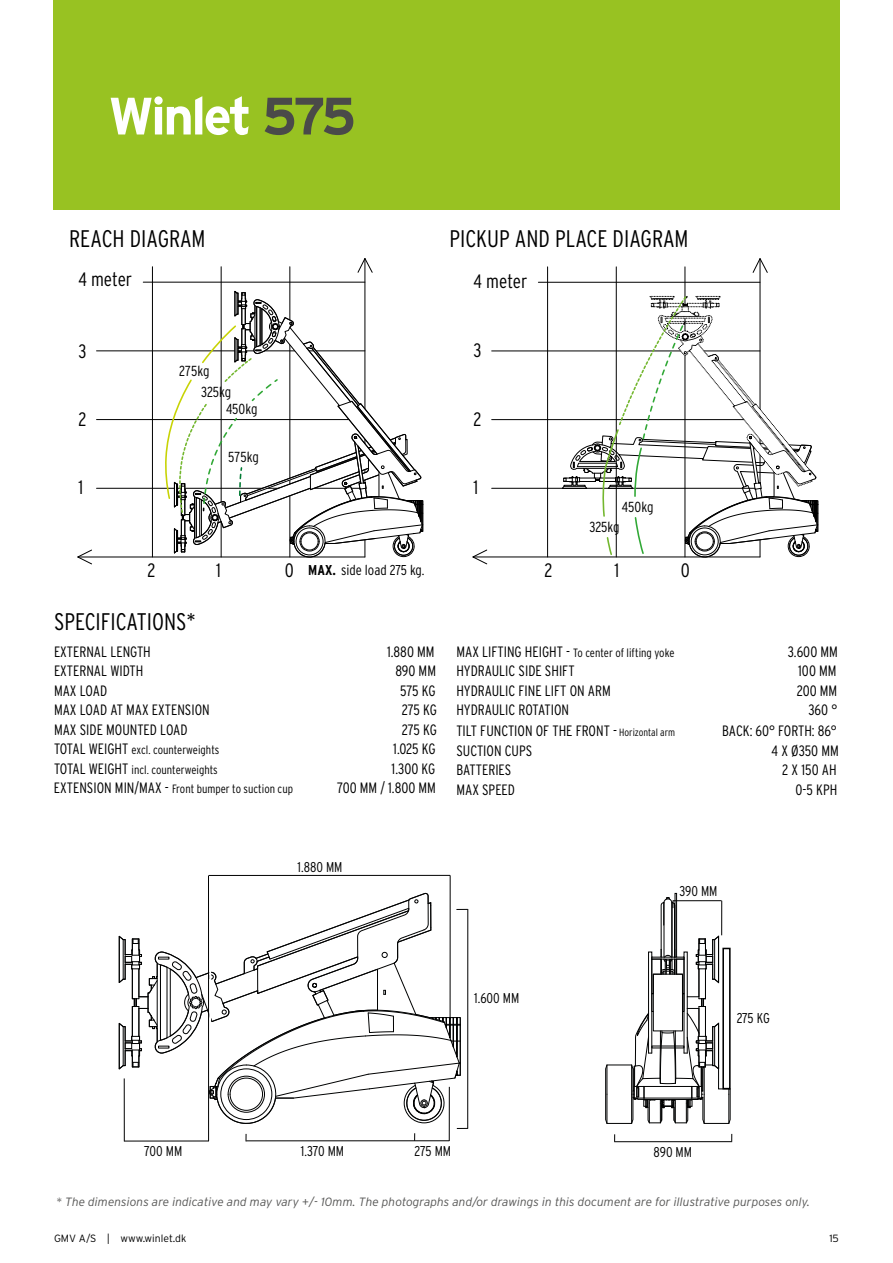
<style>
.page{position:relative;width:893px;height:1263px;background:#fff}
.page>*{position:absolute;margin:0;border:0;box-sizing:border-box;transform-origin:0 0}
.t1{font:700 52.5px "Interstate";letter-spacing:-.06em;color:#fff}
.t2{font:300 condensed 28.65px "Interstate";letter-spacing:-.02em;color:#000}
.t3{font:300 condensed 24px "Interstate";color:#000}
.t4{font:300 condensed 19.35px "Interstate";color:#000}
.t5{font:300 condensed 15px "Interstate";color:#000}
.t6{font:300 condensed 14.55px/21.6px "Interstate";letter-spacing:-.01em;color:#000}
.t7{font:300 condensed 14.25px "Interstate";color:#000}
.t8{font:300 condensed 12px "Interstate";color:#000}
.t9{font:italic 300 12px "Interstate";color:#575756}
.t10{font:300 10.5px "Interstate";color:#000}
.s1{color:#4a4a49}
.s2{font-weight:700}
.s3{font-size:15px}
.s4{font-size:10.5px}
</style>
<div class="page">
<div style="left:53px;top:0;width:787px;height:209px;background:#98c222"></div>
<hr style="left:97px;top:488px;width:268px;height:1px;background:#000">
<hr style="left:97px;top:351px;width:268px;height:1px;background:#000">
<hr style="left:97px;top:419px;width:268px;height:1px;background:#000">
<hr style="left:290px;top:267px;width:1px;height:290px;background:#000">
<svg style="left:357px;top:258px;width:16px;height:15px"></svg>
<hr style="left:365px;top:258px;width:1px;height:299px;background:#000">
<hr style="left:152px;top:267px;width:1px;height:290px;background:#000">
<hr style="left:221px;top:267px;width:1px;height:290px;background:#000">
<hr style="left:78px;top:557px;width:287px;height:1px;background:#000">
<svg style="left:77px;top:549px;width:15px;height:15px"></svg>
<hr style="left:143px;top:282px;width:222px;height:1px;background:#000">
<hr style="left:492px;top:488px;width:268px;height:1px;background:#000">
<hr style="left:492px;top:351px;width:268px;height:1px;background:#000">
<hr style="left:492px;top:419px;width:268px;height:1px;background:#000">
<hr style="left:685px;top:267px;width:1px;height:290px;background:#000">
<svg style="left:753px;top:258px;width:15px;height:15px"></svg>
<hr style="left:760px;top:259px;width:1px;height:298px;background:#000">
<hr style="left:547px;top:267px;width:1px;height:290px;background:#000">
<hr style="left:616px;top:267px;width:1px;height:290px;background:#000">
<hr style="left:473px;top:557px;width:287px;height:1px;background:#000">
<svg style="left:472px;top:549px;width:15px;height:15px"></svg>
<hr style="left:538px;top:282px;width:222px;height:1px;background:#000">
<svg style="left:561px;top:294px;width:257px;height:264px"></svg>
<svg style="left:165px;top:291px;width:258px;height:267px"></svg>
<div style="left:467px;top:892px;width:27px;height:232px;border:2px solid #fff"></div>
<hr style="left:450px;top:875px;width:1px;height:144px;background:#000">
<hr style="left:209px;top:875px;width:241px;height:1px;background:#000">
<hr style="left:208px;top:876px;width:1px;height:265px;background:#000">
<svg style="left:118px;top:892px;width:350px;height:250px"></svg>
<hr style="left:614px;top:1141px;width:118px;height:1px;background:#000">
<svg style="left:605px;top:892px;width:126px;height:232px"></svg>
<hr style="left:721px;top:901px;width:1px;height:34px;background:#000">
<div style="left:723px;top:948px;width:7px;height:140px;background:#fff"></div>
<div style="left:722px;top:948px;width:9px;height:141px;border:2px solid #000"></div>
<h1 class="t1" style="left:108px;top:87px;width:250px">Winlet <span class="s1">575</span></h1>
<h2 class="t2" style="left:471px;top:217px;width:331px">WINLET 575 <span class="s2">MAX.</span> LOAD/REACH kg.</h2>
<h3 class="t3" style="left:69px;top:224px;width:138px">REACH DIAGRAM</h3>
<h3 class="t3" style="left:449px;top:224px;width:241px">PICKUP AND PLACE DIAGRAM</h3>
<p class="t4" style="left:78px;top:267px;width:55px">4 meter</p>
<p class="t4" style="left:474px;top:269px;width:55px">4 meter</p>
<p class="t4" style="left:78px;top:339px;width:10px">3</p>
<p class="t4" style="left:78px;top:407px;width:10px">2</p>
<p class="t4" style="left:78px;top:475px;width:6px">1</p>
<p class="t6" style="left:201px;top:360px;width:32px;text-indent:-22px">275kg<br>325kg</p>
<p class="t6" style="left:226px;top:398px;width:33px">450kg</p>
<p class="t6" style="left:228px;top:446px;width:32px">575kg</p>
<p class="t4" style="left:148px;top:558px;width:10px">2</p>
<p class="t4" style="left:216px;top:558px;width:6px">1</p>
<p class="t4" style="left:285px;top:558px;width:11px">0</p>
<p class="t7" style="left:308px;top:561px;width:118px"><span class="s2">MAX.</span> side load 275 kg.</p>
<h3 class="t3" style="left:54px;top:607px;width:143px">SPECIFICATIONS*</h3>
<p class="t5" style="left:54px;top:642px;width:98px">EXTERNAL LENGTH</p>
<p class="t5" style="left:387px;top:642px;width:49px">1.880 MM</p>
<p class="t5" style="left:54px;top:662px;width:91px">EXTERNAL WIDTH</p>
<p class="t5" style="left:395px;top:662px;width:42px">890 MM</p>
<p class="t5" style="left:54px;top:681px;width:55px">MAX LOAD</p>
<p class="t5" style="left:400px;top:681px;width:37px">575 KG</p>
<p class="t5" style="left:54px;top:701px;width:157px">MAX LOAD AT MAX EXTENSION</p>
<p class="t5" style="left:402px;top:701px;width:36px">275 KG</p>
<p class="t5" style="left:54px;top:720px;width:135px">MAX SIDE MOUNTED LOAD</p>
<p class="t5" style="left:402px;top:720px;width:36px">275 KG</p>
<p class="t8" style="left:54px;top:743px;width:167px"><span class="s3">TOTAL WEIGHT</span> excl. counterweights</p>
<p class="t5" style="left:393px;top:740px;width:44px">1.025 KG</p>
<p class="t8" style="left:54px;top:762px;width:165px"><span class="s3">TOTAL WEIGHT</span> incl. counterweights</p>
<p class="t5" style="left:392px;top:759px;width:45px">1.300 KG</p>
<p class="t8" style="left:54px;top:782px;width:241px"><span class="s3">EXTENSION MIN/MAX -</span> Front bumper to suction cup</p>
<p class="t5" style="left:337px;top:779px;width:100px">700 MM / 1.800 MM</p>
<p class="t4" style="left:474px;top:338px;width:10px">3</p>
<p class="t4" style="left:474px;top:408px;width:10px">2</p>
<p class="t4" style="left:474px;top:475px;width:6px">1</p>
<p class="t6" style="left:622px;top:496px;width:33px">450kg</p>
<p class="t6" style="left:589px;top:516px;width:32px">325kg</p>
<p class="t4" style="left:544px;top:558px;width:10px">2</p>
<p class="t4" style="left:614px;top:558px;width:6px">1</p>
<p class="t4" style="left:681px;top:558px;width:11px">0</p>
<p class="t8" style="left:456px;top:645px;width:220px"><span class="s3">MAX LIFTING HEIGHT -</span> To center of lifting yoke</p>
<p class="t5" style="left:788px;top:642px;width:52px">3.600 MM</p>
<p class="t5" style="left:456px;top:662px;width:120px">HYDRAULIC SIDE SHIFT</p>
<p class="t5" style="left:798px;top:662px;width:40px">100 MM</p>
<p class="t5" style="left:456px;top:681px;width:156px">HYDRAULIC FINE LIFT ON ARM</p>
<p class="t5" style="left:797px;top:681px;width:42px">200 MM</p>
<p class="t5" style="left:456px;top:701px;width:114px">HYDRAULIC ROTATION</p>
<p class="t5" style="left:808px;top:701px;width:30px">360 °</p>
<p class="t5" style="left:456px;top:722px;width:220px">TILT FUNCTION OF THE FRONT - <span class="s4">Horizontal arm</span></p>
<p class="t5" style="left:722px;top:722px;width:116px">BACK: 60° FORTH: 86°</p>
<p class="t5" style="left:456px;top:741px;width:77px">SUCTION CUPS</p>
<p class="t5" style="left:772px;top:741px;width:69px">4 X Ø350 MM</p>
<p class="t5" style="left:456px;top:761px;width:56px">BATTERIES</p>
<p class="t5" style="left:782px;top:761px;width:56px">2 X 150 AH</p>
<p class="t5" style="left:456px;top:780px;width:60px">MAX SPEED</p>
<p class="t5" style="left:795px;top:780px;width:43px">0-5 KPH</p>
<p class="t7" style="left:298px;top:858px;width:46px">1.880 MM</p>
<p class="t7" style="left:679px;top:882px;width:40px">390 MM</p>
<p class="t7" style="left:474px;top:989px;width:47px">1.600 MM</p>
<p class="t7" style="left:737px;top:1009px;width:35px">275 KG</p>
<p class="t7" style="left:144px;top:1142px;width:40px">700 MM</p>
<p class="t7" style="left:301px;top:1142px;width:45px">1.370 MM</p>
<p class="t7" style="left:415px;top:1142px;width:38px">275 MM</p>
<p class="t7" style="left:654px;top:1143px;width:40px">890 MM</p>
<p class="t9" style="left:56px;top:1195px;width:755px">* The dimensions are indicative and may vary +/- 10mm. The photographs and/or drawings in this document are for illustrative purposes only.</p>
<p class="t10" style="left:54px;top:1232px;width:134px">GMV A/S | www.winlet.dk</p>
<p class="t10" style="left:829px;top:1232px;width:11px">15</p>
</div>
